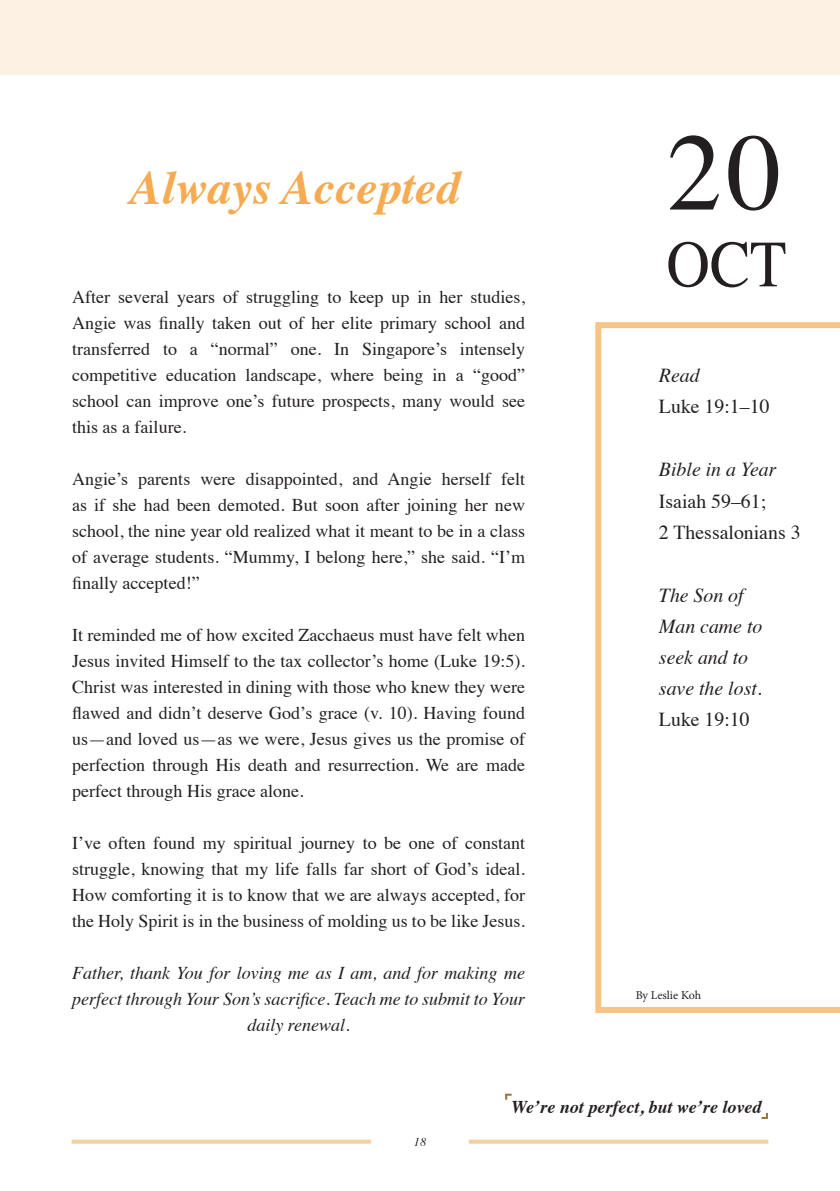
<style>
.page{position:relative;width:840px;height:1191px;background:#fff}
.page>*{position:absolute;margin:0;border:0;box-sizing:border-box;transform-origin:0 0}
.t1{font:110px "Times";color:#231f20}
.t2{font:66px "Times";color:#231f20;scale:.91 1}
.t3{font:italic 700 48px "Times";color:#f6ab52}
.t4{font:italic 19.8px/31px "Times";color:#231f20}
.t5{font:19.8px/31px "Times";color:#231f20}
.t6{font:18px/26px "Times";color:#231f20;text-align:justify}
.t7{font:italic 18px/26px "Times";color:#231f20;text-align:center}
.t8{font:italic 700 18px "Times";color:#231f20}
.t9{font:12px "Minion Pro";color:#231f20}
.t10{font:italic 12px "Times";color:#231f20}
</style>
<div class="page">
<div style="left:0;top:0;width:839px;height:74px;background:#fdf1e3"></div>
<svg style="left:595px;top:322px;width:244px;height:691px"></svg>
<svg style="left:505px;top:1093px;width:6px;height:6px"></svg>
<svg style="left:761px;top:1113px;width:6px;height:6px"></svg>
<svg style="left:468px;top:1139px;width:300px;height:4px"></svg>
<svg style="left:71px;top:1139px;width:300px;height:4px"></svg>
<h3 class="t3" style="left:130px;top:143px;width:332px">Always Accepted</h3>
<p class="t6" style="left:72px;top:282px;width:454px">After several years of struggling to keep up in her studies, Angie was finally taken out of her elite primary school and transferred to a “normal” one. In Singapore’s intensely competitive education landscape, where being in a “good” school can improve one’s future prospects, many would see this as a failure.</p>
<p class="t6" style="left:72px;top:464px;width:454px">Angie’s parents were disappointed, and Angie herself felt as if she had been demoted. But soon after joining her new school, the nine year old realized what it meant to be in a class of average students. “Mummy, I belong here,” she said. “I’m finally accepted!”</p>
<p class="t6" style="left:72px;top:620px;width:454px">It reminded me of how excited Zacchaeus must have felt when Jesus invited Himself to the tax collector’s home (Luke 19:5).<br>Christ was interested in dining with those who knew they were flawed and didn’t deserve God’s grace (v. 10). Having found us—and loved us—as we were, Jesus gives us the promise of perfection through His death and resurrection. We are made perfect through His grace alone.</p>
<p class="t6" style="left:72px;top:828px;width:454px">I’ve often found my spiritual journey to be one of constant struggle, knowing that my life falls far short of God’s ideal.<br>How comforting it is to know that we are always accepted, for the Holy Spirit is in the business of molding us to be like Jesus.</p>
<p class="t7" style="left:72px;top:959px;width:454px">Father, thank You for loving me as I am, and for making me perfect through Your Son’s sacrifice. Teach me to submit to Your daily renewal.</p>
<h1 class="t1" style="left:666px;top:70px;width:117px">20</h1>
<h2 class="t2" style="left:666px;top:202px;width:133px">OCT</h2>
<p class="t4" style="left:658px;top:359px;width:42px">Read</p>
<p class="t5" style="left:658px;top:389px;width:112px">Luke 19:1–10</p>
<p class="t4" style="left:658px;top:453px;width:119px">Bible in a Year</p>
<p class="t5" style="left:658px;top:484px;width:143px">Isaiah 59–61;<br>2 Thessalonians 3</p>
<p class="t4" style="left:658px;top:578px;width:105px">The Son of<br>Man came to seek and to save the lost.</p>
<p class="t5" style="left:658px;top:702px;width:92px">Luke 19:10</p>
<p class="t9" style="left:635px;top:987px;width:67px">By Leslie Koh</p>
<p class="t10" style="left:414px;top:1131px;width:13px">18</p>
<p class="t8" style="left:511px;top:1090px;width:251px">We’re not perfect, but we’re loved</p>
</div>
